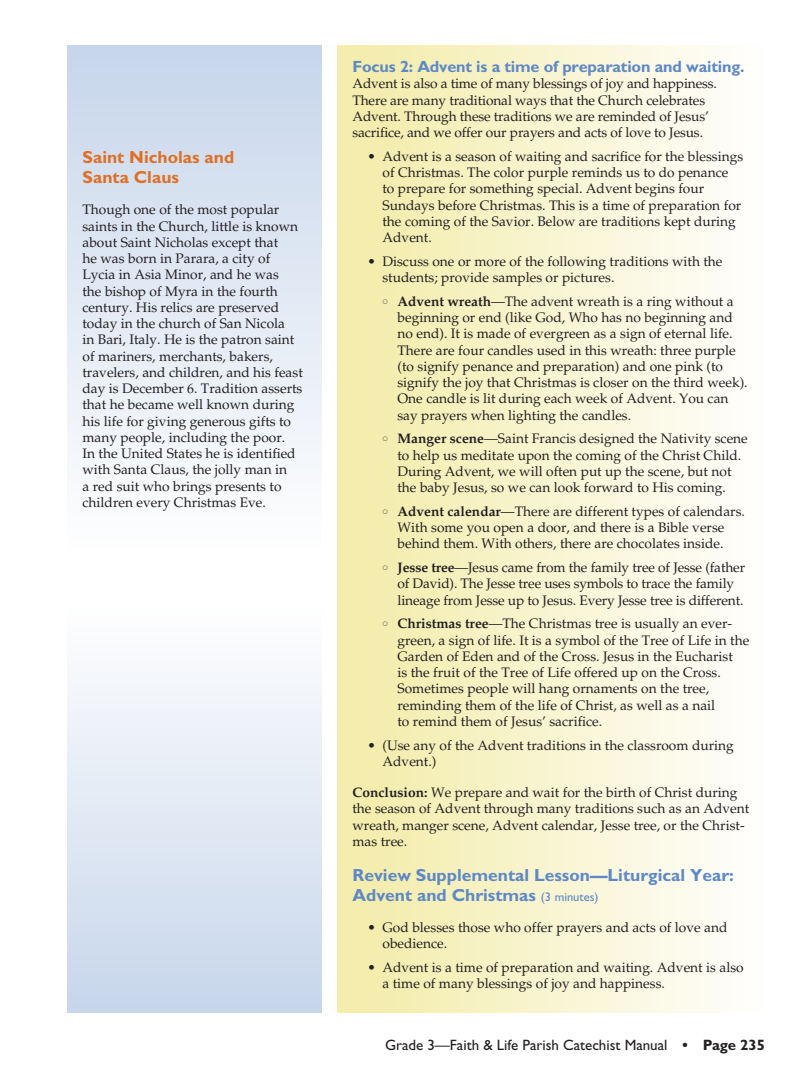
<style>
.page{position:relative;width:810px;height:1080px;background:#fff}
.page>*{position:absolute;margin:0;border:0;box-sizing:border-box;transform-origin:0 0}
.t1{font:700 17.5px/20px "Gill Sans";color:#5e89c6}
.H1_Sidebar{font:700 17.5px/20px "Gill Sans";color:#df7026}
.Focus_space_above{font:700 16.25px "Gill Sans";letter-spacing:-.01em;color:#5e89c6}
.t2{font:15px "Gill Sans";color:#231f20}
.BL_hollow_bullets{font:13.75px/16.2px "Palatino";color:#231f20}
.TX_Sidebar{font:13.75px/16.2px "Palatino";color:#231f20}
.BL_first{font:13.75px/16.2px "Palatino";color:#231f20}
.BL_middle{font:13.75px/16.2px "Palatino";color:#231f20}
.Focus_space_above-2{font:13.75px/16.2px "Palatino";letter-spacing:-.01em;color:#231f20}
.TX_Conclusion{font:13.75px/16.2px "Palatino";color:#231f20}
.BL_last{font:13.75px/16.2px "Palatino";color:#231f20}
.s1{font-weight:700}
.s2{font-weight:400;font-size:12.5px}
</style>
<div class="page">
<div style="left:338px;top:45px;width:427px;height:967px;background:linear-gradient(to right,#f3eba7,#fefefd)"></div>
<div style="left:68px;top:45px;width:254px;height:536px;background:linear-gradient(to bottom,#c7d6eb,#fff)"></div>
<div style="left:68px;top:581px;width:254px;height:431px;background:linear-gradient(to bottom,#fff,#c7d6eb)"></div>
<svg style="left:383px;top:299px;width:5px;height:5px"></svg>
<svg style="left:383px;top:437px;width:5px;height:4px"></svg>
<svg style="left:383px;top:509px;width:5px;height:5px"></svg>
<svg style="left:383px;top:566px;width:5px;height:4px"></svg>
<svg style="left:383px;top:622px;width:5px;height:4px"></svg>
<p class="H1_Sidebar" style="left:82px;top:147px;width:153px">Saint Nicholas and<br>Santa Claus</p>
<p class="TX_Sidebar" style="left:82px;top:202px;width:222px">Though one of the most popular saints in the Church, little is known about Saint Nicholas except that<br>he was born in Parara, a city of Lycia in Asia Minor, and he was<br>the bishop of Myra in the fourth century. His relics are preserved today in the church of San Nicola<br>in Bari, Italy. He is the patron saint of mariners, merchants, bakers, travelers, and children, and his feast day is December 6. Tradition asserts that he became well known during his life for giving generous gifts to many people, including the poor.<br>In the United States he is identified with Santa Claus, the jolly man in<br>a red suit who brings presents to children every Christmas Eve.</p>
<p class="Focus_space_above" style="left:352px;top:57px;width:393px">Focus 2: Advent is a time of preparation and waiting.</p>
<p class="Focus_space_above-2" style="left:352px;top:76px;width:366px">Advent is also a time of many blessings of joy and happiness.<br>There are many traditional ways that the Church celebrates Advent. Through these traditions we are reminded of Jesus’ sacrifice, and we offer our prayers and acts of love to Jesus.</p>
<p class="BL_first" style="left:382px;top:148px;width:362px;text-indent:-15px">• Advent is a season of waiting and sacrifice for the blessings of Christmas. The color purple reminds us to do penance to prepare for something special. Advent begins four Sundays before Christmas. This is a time of preparation for the coming of the Savior. Below are traditions kept during Advent.</p>
<p class="BL_middle" style="left:382px;top:253px;width:342px;text-indent:-15px">• Discuss one or more of the following traditions with the students; provide samples or pictures.</p>
<p class="BL_hollow_bullets" style="left:397px;top:293px;width:352px"><span class="s1">Advent wreath</span>—The advent wreath is a ring without a beginning or end (like God, Who has no beginning and no end). It is made of evergreen as a sign of eternal life.<br>There are four candles used in this wreath: three purple (to signify penance and preparation) and one pink (to signify the joy that Christmas is closer on the third week).<br>One candle is lit during each week of Advent. You can say prayers when lighting the candles.</p>
<p class="BL_hollow_bullets" style="left:397px;top:431px;width:352px"><span class="s1">Manger scene</span>—Saint Francis designed the Nativity scene to help us meditate upon the coming of the Christ Child.<br>During Advent, we will often put up the scene, but not the baby Jesus, so we can look forward to His coming.</p>
<p class="BL_hollow_bullets" style="left:397px;top:503px;width:349px"><span class="s1">Advent calendar</span>—There are different types of calendars.<br>With some you open a door, and there is a Bible verse behind them. With others, there are chocolates inside.</p>
<p class="BL_hollow_bullets" style="left:397px;top:560px;width:349px"><span class="s1">Jesse tree</span>—Jesus came from the family tree of Jesse (father of David). The Jesse tree uses symbols to trace the family lineage from Jesse up to Jesus. Every Jesse tree is different.</p>
<p class="BL_hollow_bullets" style="left:397px;top:616px;width:353px"><span class="s1">Christmas tree</span>—The Christmas tree is usually an ever&shy;green, a sign of life. It is a symbol of the Tree of Life in the Garden of Eden and of the Cross. Jesus in the Eucharist<br>is the fruit of the Tree of Life offered up on the Cross.<br>Sometimes people will hang ornaments on the tree, reminding them of the life of Christ, as well as a nail<br>to remind them of Jesus’ sacrifice.</p>
<p class="BL_last" style="left:382px;top:737px;width:353px;text-indent:-15px">• (Use any of the Advent traditions in the classroom during<br>Advent.)</p>
<p class="TX_Conclusion" style="left:352px;top:785px;width:398px"><span class="s1">Conclusion:</span> We prepare and wait for the birth of Christ during the season of Advent through many traditions such as an Advent wreath, manger scene, Advent calendar, Jesse tree, or the Christ&shy;mas tree.</p>
<h2 class="t1" style="left:352px;top:865px;width:383px">Review Supplemental Lesson—Liturgical Year:<br>Advent and Christmas <span class="s2">(3 minutes)</span></h2>
<p class="BL_middle" style="left:382px;top:920px;width:346px;text-indent:-15px">• God blesses those who offer prayers and acts of love and obedience.</p>
<p class="BL_middle" style="left:382px;top:960px;width:363px;text-indent:-15px">• Advent is a time of preparation and waiting. Advent is also a time of many blessings of joy and happiness.</p>
<p class="t2" style="left:385px;top:1036px;width:381px">Grade 3—Faith &amp; Life Parish Catechist Manual <span class="s1">• Page 235</span></p>
</div>
